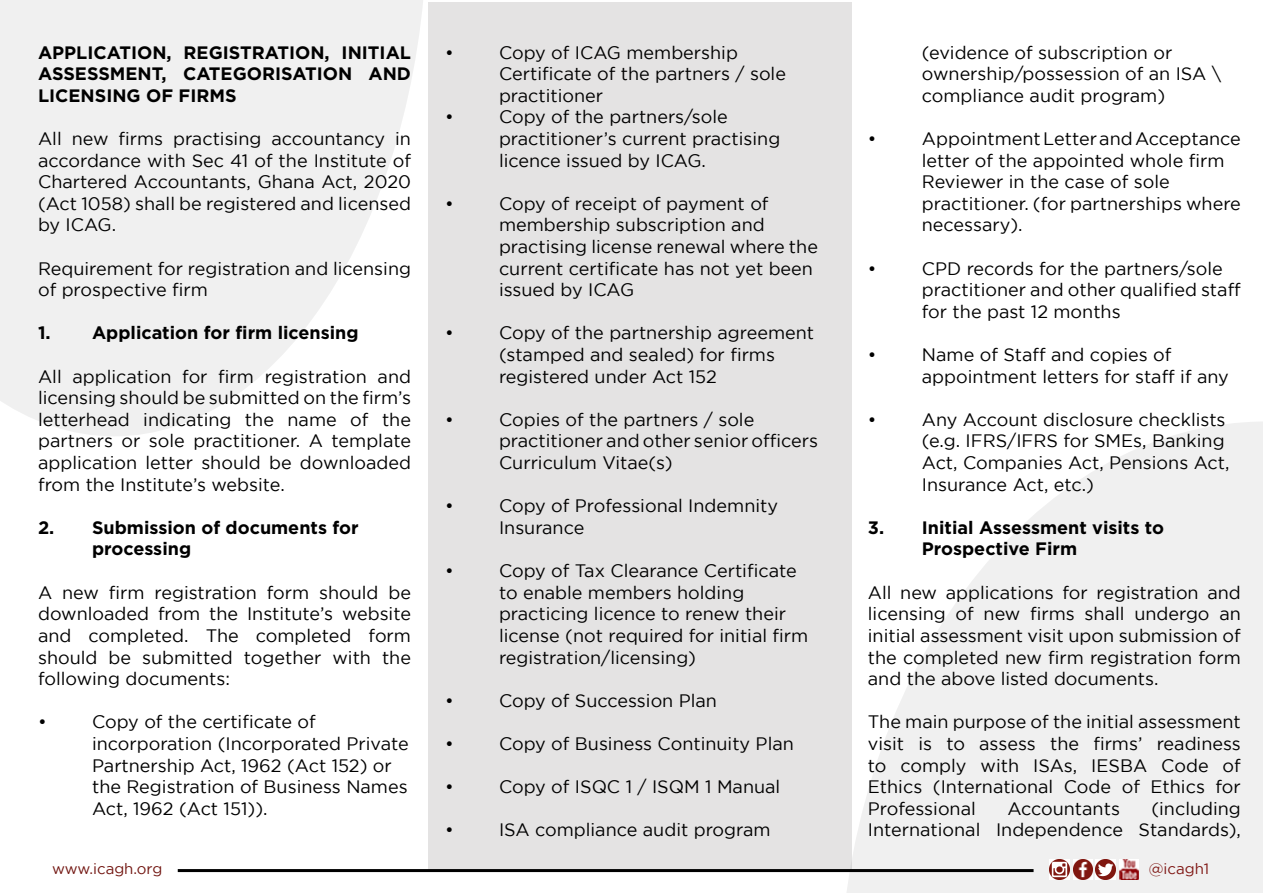
<style>
.page{position:relative;width:1263px;height:893px;background:#fff}
.page>*{position:absolute;margin:0;border:0;box-sizing:border-box;transform-origin:0 0}
.t1{font:18px/21.6px "Gotham";color:#000}
.t2{font:700 18px/21.6px "Gotham";color:#000}
.t3{font:15px "Gotham";color:#721611}
.t4{font:15px "Gotham";color:#7f1714}
</style>
<div class="page">
<svg style="left:0;top:0;width:423px;height:436px;fill:#f0f0f0"></svg>
<svg style="left:839px;top:421px;width:424px;height:472px;fill:#f0f0f0"></svg>
<div style="left:428px;top:3px;width:423px;height:867px;background:#e4e3e3"></div>
<hr style="left:178px;top:869px;width:855px;height:3px;background:#000">
<img style="left:1049px;top:859px;width:20px;height:20px">
<img style="left:1073px;top:860px;width:20px;height:19px">
<img style="left:1096px;top:860px;width:19px;height:19px">
<img style="left:1119px;top:860px;width:20px;height:19px">
<p class="t2" style="left:38px;top:41px;width:374px;text-align:justify">APPLICATION, REGISTRATION, INITIAL ASSESSMENT, CATEGORISATION AND LICENSING OF FIRMS</p>
<p class="t1" style="left:38px;top:128px;width:374px;text-align:justify">All new firms practising accountancy in accordance with Sec 41 of the Institute of Chartered Accountants, Ghana Act, 2020 (Act 1058) shall be registered and licensed by ICAG.</p>
<p class="t1" style="left:38px;top:257px;width:374px">Requirement for registration and licensing of prospective firm</p>
<p class="t2" style="left:38px;top:322px;width:322px">1. Application for firm licensing</p>
<p class="t1" style="left:38px;top:365px;width:374px;text-align:justify">All application for firm registration and licensing should be submitted on the firm’s letterhead indicating the name of the partners or sole practitioner. A template application letter should be downloaded from the Institute’s website.</p>
<p class="t2" style="left:92px;top:516px;width:268px;text-indent:-54px">2. Submission of documents for processing</p>
<p class="t1" style="left:38px;top:581px;width:374px;text-align:justify">A new firm registration form should be downloaded from the Institute’s website and completed. The completed form should be submitted together with the following documents:</p>
<p class="t1" style="left:38px;top:711px;width:10px">•</p>
<p class="t1" style="left:92px;top:711px;width:318px">Copy of the certificate of incorporation (Incorporated Private<br>Partnership Act, 1962 (Act 152) or the Registration of Business Names<br>Act, 1962 (Act 151)).</p>
<p class="t1" style="left:445px;top:41px;width:10px">•</p>
<p class="t1" style="left:499px;top:41px;width:288px">Copy of ICAG membership<br>Certificate of the partners / sole practitioner</p>
<p class="t1" style="left:445px;top:106px;width:10px">•</p>
<p class="t1" style="left:499px;top:106px;width:283px">Copy of the partners/sole practitioner’s current practising licence issued by ICAG.</p>
<p class="t1" style="left:445px;top:192px;width:10px">•</p>
<p class="t1" style="left:499px;top:192px;width:320px">Copy of receipt of payment of membership subscription and practising license renewal where the current certificate has not yet been issued by ICAG</p>
<p class="t1" style="left:445px;top:322px;width:10px">•</p>
<p class="t1" style="left:499px;top:322px;width:317px">Copy of the partnership agreement (stamped and sealed) for firms registered under Act 152</p>
<p class="t1" style="left:445px;top:408px;width:10px">•</p>
<p class="t1" style="left:499px;top:408px;width:320px">Copies of the partners / sole practitioner and other senior officers<br>Curriculum Vitae(s)</p>
<p class="t1" style="left:445px;top:495px;width:10px">•</p>
<p class="t1" style="left:499px;top:495px;width:281px">Copy of Professional Indemnity<br>Insurance</p>
<p class="t1" style="left:445px;top:560px;width:10px">•</p>
<p class="t1" style="left:499px;top:560px;width:311px">Copy of Tax Clearance Certificate to enable members holding practicing licence to renew their license (not required for initial firm registration/licensing)</p>
<p class="t1" style="left:445px;top:689px;width:10px">•</p>
<p class="t1" style="left:499px;top:689px;width:220px">Copy of Succession Plan</p>
<p class="t1" style="left:445px;top:732px;width:10px">•</p>
<p class="t1" style="left:499px;top:732px;width:296px">Copy of Business Continuity Plan</p>
<p class="t1" style="left:445px;top:776px;width:10px">•</p>
<p class="t1" style="left:499px;top:776px;width:283px">Copy of ISQC 1 / ISQM 1 Manual</p>
<p class="t1" style="left:445px;top:819px;width:10px">•</p>
<p class="t1" style="left:499px;top:819px;width:273px">ISA compliance audit program</p>
<p class="t1" style="left:922px;top:41px;width:301px">(evidence of subscription or ownership/possession of an ISA \ compliance audit program)</p>
<p class="t1" style="left:868px;top:128px;width:10px">•</p>
<p class="t1" style="left:922px;top:128px;width:320px">Appointment Letter and Acceptance letter of the appointed whole firm<br>Reviewer in the case of sole practitioner. (for partnerships where necessary).</p>
<p class="t1" style="left:868px;top:257px;width:10px">•</p>
<p class="t1" style="left:922px;top:257px;width:320px">CPD records for the partners/sole practitioner and other qualified staff for the past 12 months</p>
<p class="t1" style="left:868px;top:344px;width:10px">•</p>
<p class="t1" style="left:922px;top:344px;width:309px">Name of Staff and copies of appointment letters for staff if any</p>
<p class="t1" style="left:868px;top:408px;width:10px">•</p>
<p class="t1" style="left:922px;top:408px;width:309px">Any Account disclosure checklists (e.g. IFRS/IFRS for SMEs, Banking<br>Act, Companies Act, Pensions Act,<br>Insurance Act, etc.)</p>
<p class="t2" style="left:922px;top:516px;width:244px;text-indent:-54px">3. Initial Assessment visits to<br>Prospective Firm</p>
<p class="t1" style="left:868px;top:581px;width:374px;text-align:justify">All new applications for registration and licensing of new firms shall undergo an initial assessment visit upon submission of the completed new firm registration form and the above listed documents.</p>
<p class="t1" style="left:868px;top:711px;width:374px;text-align:justify">The main purpose of the initial assessment visit is to assess the firms’ readiness to comply with ISAs, IESBA Code of Ethics (International Code of Ethics for Professional</p>
<p class="t1" style="left:868px;top:797px;width:374px;text-align:right">(including<br>International Independence Standards),</p>
<p class="t1" style="left:1007px;top:797px;width:114px">Accountants</p>
<p class="t3" style="left:52px;top:861px;width:112px">www.icagh.org</p>
<p class="t4" style="left:1149px;top:860px;width:62px">@icagh1</p>
</div>
